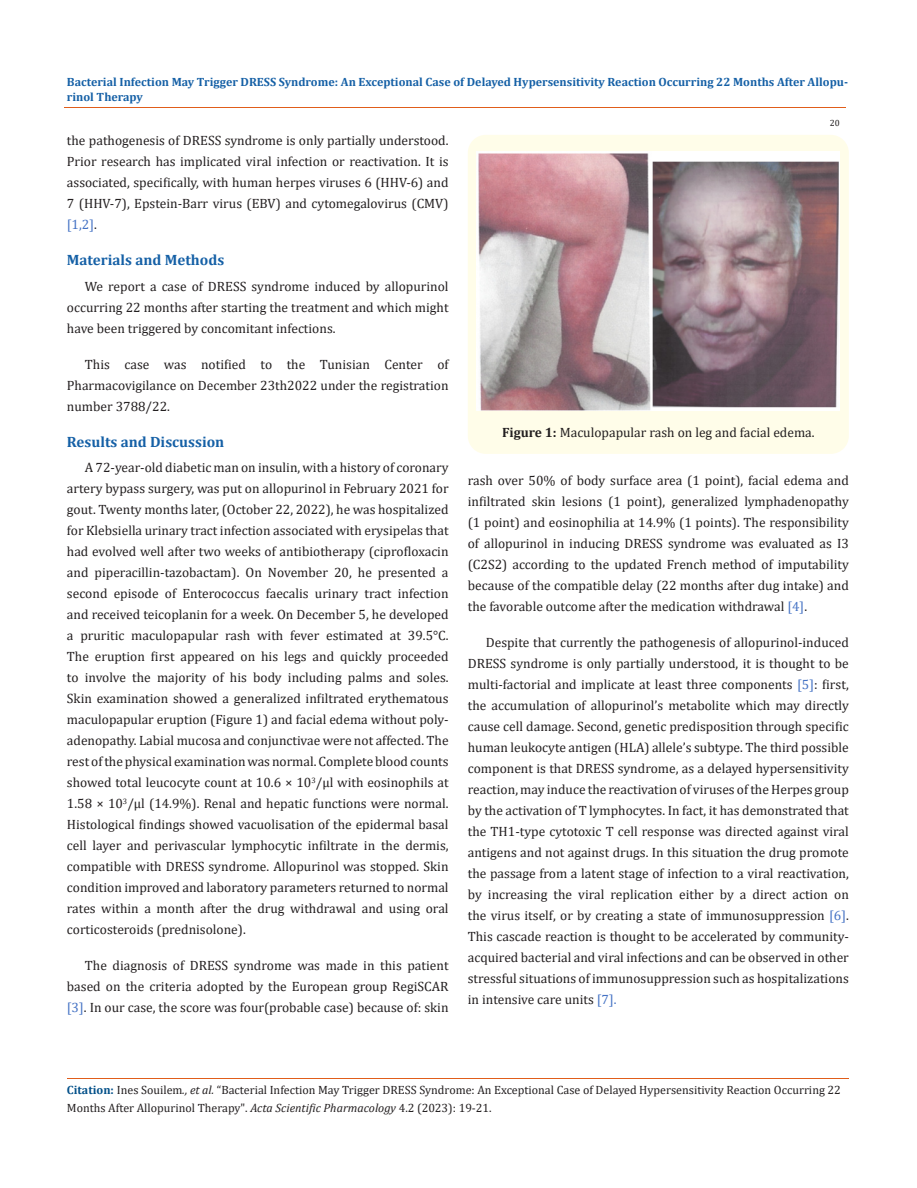
<style>
.page{position:relative;width:917px;height:1188px;background:#fff}
.page>*{position:absolute;margin:0;border:0;box-sizing:border-box;transform-origin:0 0}
._20-OS-Text{font:700 15px "Cambria";color:#1560a6}
._24-OS-Table-caption-single-line{font:13.5px/21px "Cambria";color:#231f20;text-align:justify}
.t1{font:12px/18px "Cambria";color:#231f20}
.t2{font:700 12px/15px "Cambria";color:#1560a6}
.t3{font:9px "Cambria";color:#231f20}
.s1{color:#4472c4}
.s2{font-weight:700}
.s3{font-weight:700;color:#035089}
.s4{font-style:italic}
</style>
<div class="page">
<div style="left:468px;top:135px;width:380px;height:319px;background:#fffde9;border-radius:18px"></div>
<img style="left:476px;top:151px;width:363px;height:259px">
<hr style="left:64px;top:108px;width:781px;height:1px;background:#e05d1a">
<hr style="left:67px;top:1078px;width:781px;height:1px;background:#e05d1a">
<p class="t2" style="left:67px;top:74px;width:782px">Bacterial Infection May Trigger DRESS Syndrome: An Exceptional Case of Delayed Hypersensitivity Reaction Occurring 22 Months After Allopu&shy;rinol Therapy</p>
<p class="_24-OS-Table-caption-single-line" style="left:67px;top:130px;width:383px">the pathogenesis of DRESS syndrome is only partially understood.<br>Prior research has implicated viral infection or reactivation. It is associated, specifically, with human herpes viruses 6 (HHV-6) and 7 (HHV-7), Epstein-Barr virus (EBV) and cytomegalovirus (CMV) <span class="s1">[1,2]</span>.</p>
<p class="_20-OS-Text" style="left:67px;top:250px;width:159px">Materials and Methods</p>
<p class="_24-OS-Table-caption-single-line" style="left:67px;top:276px;width:383px;text-indent:18px">We report a case of DRESS syndrome induced by allopurinol occurring 22 months after starting the treatment and which might have been triggered by concomitant infections.</p>
<p class="_24-OS-Table-caption-single-line" style="left:67px;top:354px;width:383px;text-indent:18px">This case was notified to the Tunisian Center of Pharmacovigilance on December 23th2022 under the registration number 3788/22.</p>
<p class="_20-OS-Text" style="left:67px;top:431px;width:159px">Results and Discussion</p>
<p class="_24-OS-Table-caption-single-line" style="left:67px;top:457px;width:383px;text-indent:18px">A 72-year-old diabetic man on insulin, with a history of coronary artery bypass surgery, was put on allopurinol in February 2021 for gout. Twenty months later, (October 22, 2022), he was hospitalized for Klebsiella urinary tract infection associated with erysipelas that had evolved well after two weeks of antibiotherapy (ciprofloxacin and piperacillin-tazobactam). On November 20, he presented a second episode of Enterococcus faecalis urinary tract infection and received teicoplanin for a week. On December 5, he developed a pruritic maculopapular rash with fever estimated at 39.5°C.<br>The eruption first appeared on his legs and quickly proceeded to involve the majority of his body including palms and soles.<br>Skin examination showed a generalized infiltrated erythematous maculopapular eruption (Figure 1) and facial edema without poly&shy;adenopathy. Labial mucosa and conjunctivae were not affected. The rest of the physical examination was normal. Complete blood counts showed total leucocyte count at 10.6 × 10<sup>3</sup>/µl with eosinophils at 1.58 × 10<sup>3</sup>/µl (14.9%). Renal and hepatic functions were normal.<br>Histological findings showed vacuolisation of the epidermal basal cell layer and perivascular lymphocytic infiltrate in the dermis, compatible with DRESS syndrome. Allopurinol was stopped. Skin condition improved and laboratory parameters returned to normal rates within a month after the drug withdrawal and using oral corticosteroids (prednisolone).</p>
<p class="_24-OS-Table-caption-single-line" style="left:67px;top:955px;width:383px;text-indent:18px">The diagnosis of DRESS syndrome was made in this patient based on the criteria adopted by the European group RegiSCAR <span class="s1">[3]</span>. In our case, the score was four(probable case) because of: skin</p>
<p class="t3" style="left:829px;top:118px;width:11px">20</p>
<p class="_24-OS-Table-caption-single-line" style="left:502px;top:422px;width:314px"><span class="s2">Figure 1:</span> Maculopapular rash on leg and facial edema.</p>
<p class="_24-OS-Table-caption-single-line" style="left:468px;top:470px;width:382px">rash over 50% of body surface area (1 point), facial edema and infiltrated skin lesions (1 point), generalized lymphadenopathy (1 point) and eosinophilia at 14.9% (1 points). The responsibility of allopurinol in inducing DRESS syndrome was evaluated as I3 (C2S2) according to the updated French method of imputability because of the compatible delay (22 months after dug intake) and the favorable outcome after the medication withdrawal <span class="s1">[4]</span>.</p>
<p class="_24-OS-Table-caption-single-line" style="left:468px;top:632px;width:382px;text-indent:18px">Despite that currently the pathogenesis of allopurinol-induced DRESS syndrome is only partially understood, it is thought to be multi-factorial and implicate at least three components <span class="s1">[5]</span>: first, the accumulation of allopurinol’s metabolite which may directly cause cell damage. Second, genetic predisposition through specific human leukocyte antigen (HLA) allele’s subtype. The third possible component is that DRESS syndrome, as a delayed hypersensitivity reaction, may induce the reactivation of viruses of the Herpes group by the activation of T lymphocytes. In fact, it has demonstrated that the TH1-type cytotoxic T cell response was directed against viral antigens and not against drugs. In this situation the drug promote the passage from a latent stage of infection to a viral reactivation, by increasing the viral replication either by a direct action on the virus itself, or by creating a state of immunosuppression <span class="s1">[6]</span>.<br>This cascade reaction is thought to be accelerated by community&shy;acquired bacterial and viral infections and can be observed in other stressful situations of immunosuppression such as hospitalizations in intensive care units <span class="s1">[7].</span></p>
<p class="t1" style="left:67px;top:1081px;width:775px"><span class="s3">Citation:</span> Ines Souilem<span class="s4">., et al.</span> “Bacterial Infection May Trigger DRESS Syndrome: An Exceptional Case of Delayed Hypersensitivity Reaction Occurring 22<br>Months After Allopurinol Therapy". <span class="s4">Acta Scientific Pharmacology</span> 4.2 (2023): 19-21.</p>
</div>
